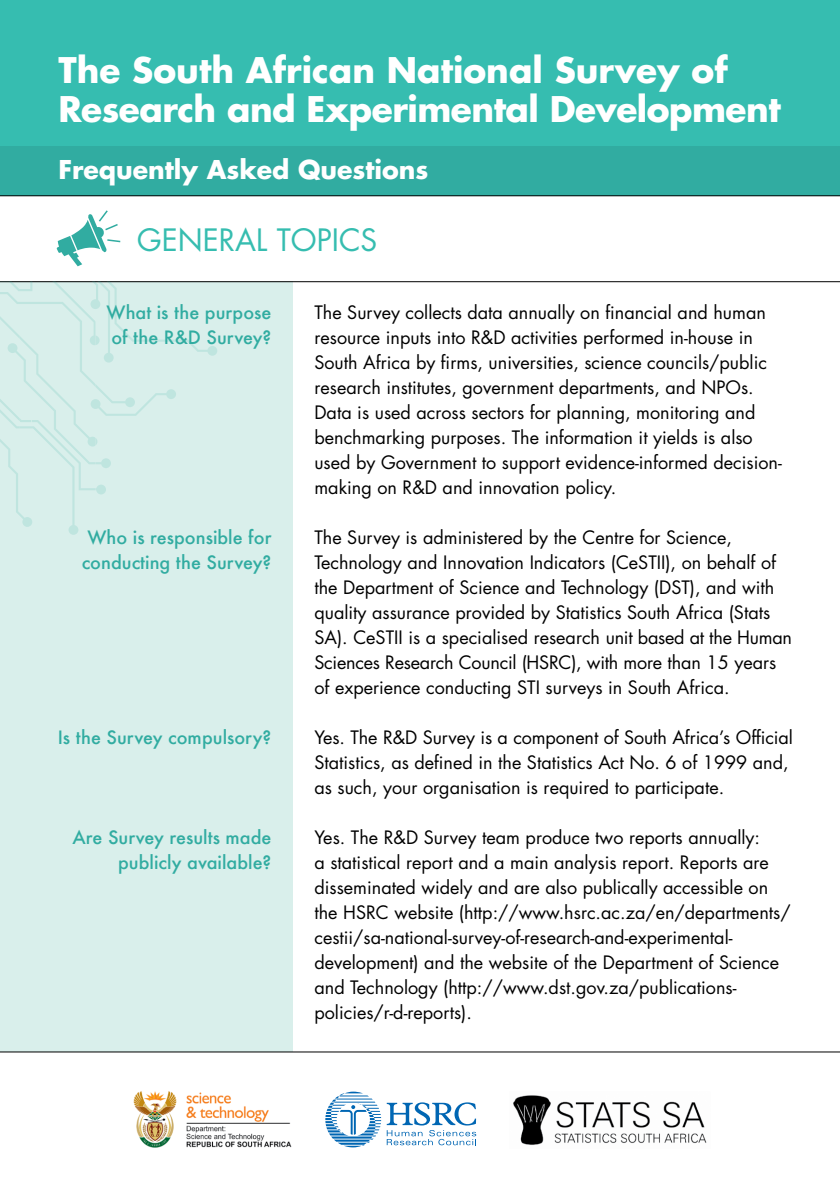
<style>
.page{position:relative;width:840px;height:1191px;background:#fff}
.page>*{position:absolute;margin:0;border:0;box-sizing:border-box;transform-origin:0 0}
.t1{font:700 34.4px/39px "Futura";letter-spacing:-.015em;color:#fff}
.t2{font:30px "Futura Std";color:#36bdb0}
.t3{font:700 25.2px "Futura";color:#fff}
.t4{font:18px/25px "Futura Std";color:#000}
.t5{font:500 18px/25px "Futura";color:#31aca1;text-align:center}
</style>
<div class="page">
<div style="left:0;top:282px;width:293px;height:770px;background:#d9efeb"></div>
<div style="left:0;top:0;width:839px;height:147px;background:#36bdb0"></div>
<div style="left:0;top:147px;width:839px;height:49px;background:#31aca1"></div>
<svg style="left:57px;top:210px;width:63px;height:56px"></svg>
<hr style="left:0;top:195px;width:839px;height:1px;background:#000">
<hr style="left:0;top:281px;width:839px;height:1px;background:#000">
<hr style="left:0;top:1051px;width:839px;height:1px;background:#000">
<img style="left:133px;top:1091px;width:159px;height:57px">
<img style="left:513px;top:1095px;width:194px;height:50px">
<svg style="left:325px;top:1091px;width:151px;height:56px"></svg>
<svg style="left:0;top:282px;width:248px;height:253px"></svg>
<p class="t1" style="left:58px;top:50px;width:723px">The South African National Survey of<br>Research and Experimental Development</p>
<p class="t3" style="left:58px;top:152px;width:371px">Frequently Asked Questions</p>
<p class="t2" style="left:137px;top:220px;width:241px">GENERAL TOPICS</p>
<p class="t5" style="left:106px;top:299px;width:166px">What is the purpose</p>
<p class="t5" style="left:111px;top:324px;width:161px">of the R&amp;D Survey?</p>
<p class="t5" style="left:82px;top:524px;width:191px">Who is responsible for conducting the Survey?</p>
<p class="t5" style="left:58px;top:724px;width:215px">Is the Survey compulsory?</p>
<p class="t5" style="left:72px;top:824px;width:200px;text-align:right">Are Survey results made publicly available?</p>
<p class="t4" style="left:314px;top:300px;width:468px">The Survey collects data annually on financial and human resource inputs into R&amp;D activities performed in-house in South Africa by firms, universities, science councils/public research institutes, government departments, and NPOs.<br>Data is used across sectors for planning, monitoring and benchmarking purposes. The information it yields is also used by Government to support evidence-informed decision&shy;making on R&amp;D and innovation policy.</p>
<p class="t4" style="left:314px;top:525px;width:479px">The Survey is administered by the Centre for Science, Technology and Innovation Indicators (CeSTII), on behalf of the Department of Science and Technology (DST), and with quality assurance provided by Statistics South Africa (Stats SA). CeSTII is a specialised research unit based at the Human Sciences Research Council (HSRC), with more than 15 years of experience conducting STI surveys in South Africa.</p>
<p class="t4" style="left:314px;top:725px;width:479px">Yes. The R&amp;D Survey is a component of South Africa’s Official<br>Statistics, as defined in the Statistics Act No. 6 of 1999 and, as such, your organisation is required to participate.</p>
<p class="t4" style="left:314px;top:825px;width:477px">Yes. The R&amp;D Survey team produce two reports annually:<br>a statistical report and a main analysis report. Reports are disseminated widely and are also publically accessible on the HSRC website (http://www.hsrc.ac.za/en/departments/ cestii/sa-national-survey-of-research-and-experimental&shy;development) and the website of the Department of Science and Technology (http://www.dst.gov.za/publications&shy;policies/r-d-reports).</p>
</div>
